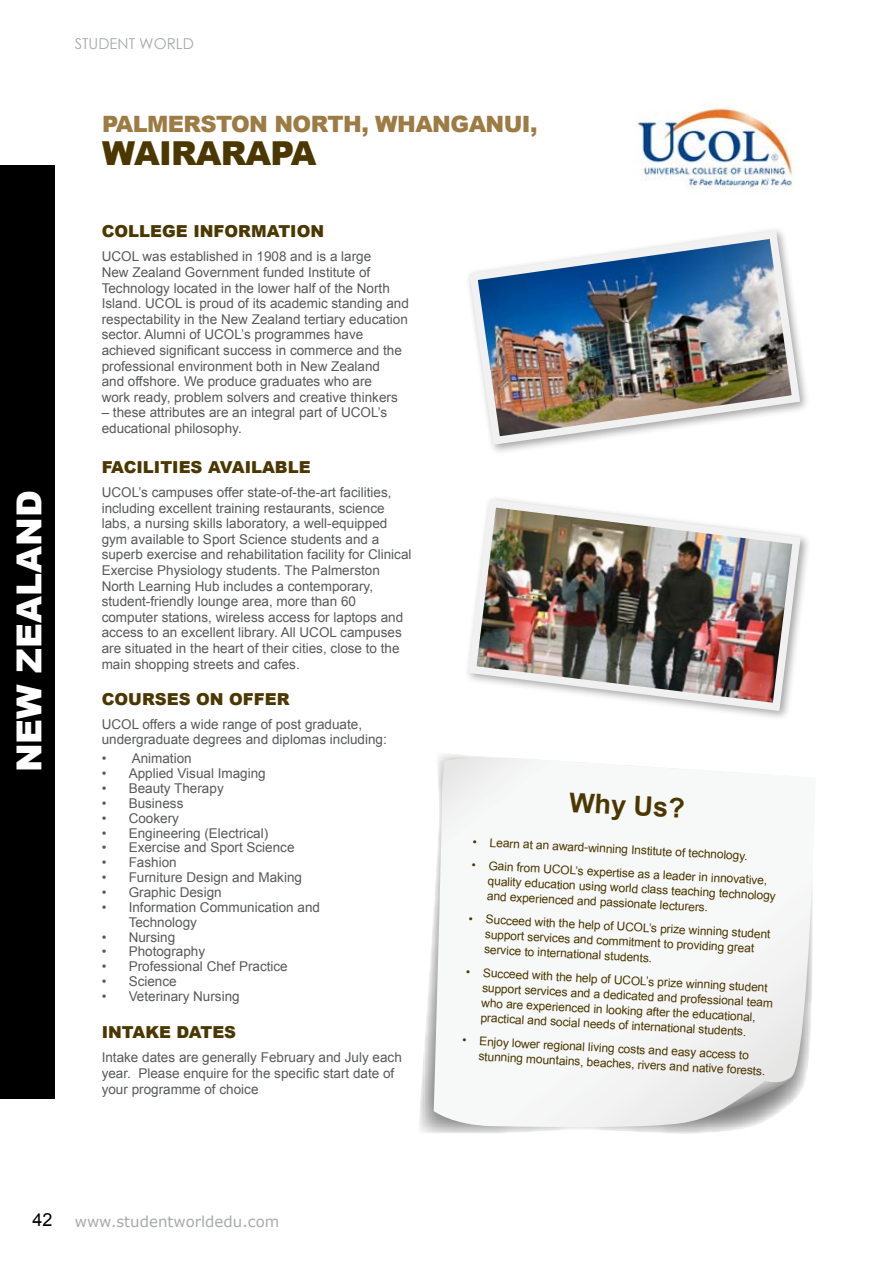
<style>
.page{position:relative;width:893px;height:1263px;background:#fff}
.page>*{position:absolute;margin:0;border:0;box-sizing:border-box;transform-origin:0 0}
.t1{font:900 34.5px "Arial";color:#fff}
.t2{font:900 33px "Arial";letter-spacing:-.025em;color:#4b3700}
.t3{font:700 27px "Arial";color:#4b3700}
.t4{font:900 22.5px "Arial";letter-spacing:-.025em;color:#9d7b44}
.t5{font:18px "Arial";color:#000}
.t6{font:900 16.5px "Arial";color:#4b3700}
.t7{font:15px "Verdana";color:#a7a9ac}
.t8{font:15px "Century Gothic";color:#a7a9ac}
.t9{font:13.5px/15.6px "Arial";color:#58595b}
.t10{font:12px/15px "Arial";color:#4b3700}
</style>
<div class="page">
<img style="left:467px;top:498px;width:338px;height:217px">
<img style="left:636px;top:107px;width:157px;height:87px">
<img style="left:419px;top:754px;width:324px;height:380px">
<svg style="left:434px;top:758px;width:379px;height:370px"></svg>
<img style="left:469px;top:230px;width:335px;height:219px">
<div style="left:0;top:165px;width:54px;height:933px;background:#000"></div>
<h1 class="t1" style="left:4px;top:772px;width:283px;rotate:-90deg">NEW ZEALAND</h1>
<p class="t8" style="left:75px;top:33px;width:121px">STUDENT WORLD</p>
<h3 class="t4" style="left:102px;top:108px;width:437px">PALME RSTON NORTH, WHANGANUI,</h3>
<h2 class="t2" style="left:102px;top:129px;width:216px">WAIRARAPA</h2>
<p class="t6" style="left:102px;top:219px;width:62px">COLLEGE</p>
<p class="t6" style="left:193px;top:219px;width:132px">I NFORMATION</p>
<p class="t9" style="left:102px;top:249px;width:309px">UCOL was established in 1908 and is a large<br>New Zealand Government funded Institute of Technology located in the lower half of the North Island. UCOL is proud of its academic standing and respectability in the New Zealand tertiary education sector. Alumni of UCOL’s programmes have achieved significant success in commerce and the professional environment both in New Zealand<br>and offshore. We produce graduates who are<br>work ready, problem solvers and creative thinkers</p>
<p class="t9" style="left:102px;top:405px;width:287px">– these attributes are an integral part of UCOL’s educational philosophy.</p>
<p class="t6" style="left:102px;top:455px;width:209px">FACILITIES AVAILABLE</p>
<p class="t9" style="left:102px;top:484px;width:311px">UCOL’s campuses offer state-of-the-art facilities, including excellent training restaurants, science labs, a nursing skills laboratory, a well-equipped gym available to Sport Science students and a superb exercise and rehabilitation facility for Clinical Exercise Physiology students. The Palmerston North Learning Hub includes a contemporary, student-friendly lounge area, more than 60 computer stations, wireless access for laptops and access to an excellent library. All UCOL campuses are situated in the heart of their cities, close to the main shopping streets and cafes.</p>
<p class="t6" style="left:102px;top:687px;width:66px">COURSES</p>
<p class="t6" style="left:196px;top:687px;width:46px">ON OFFE</p>
<p class="t6" style="left:277px;top:687px;width:14px">R</p>
<p class="t9" style="left:102px;top:716px;width:287px">UCOL offers a wide range of post graduate, undergraduate degrees and diplomas including:</p>
<p class="t9" style="left:102px;top:751px;width:92px">• Animation</p>
<p class="t9" style="left:102px;top:766px;width:166px">• Applied Visual Imaging</p>
<p class="t9" style="left:102px;top:781px;width:124px">• Beauty Therapy</p>
<p class="t9" style="left:102px;top:795px;width:83px">• Business</p>
<p class="t9" style="left:102px;top:810px;width:79px">• Cookery</p>
<p class="t9" style="left:102px;top:825px;width:168px">• Engineering (Electrical)</p>
<p class="t9" style="left:102px;top:840px;width:194px">• Exercise and Sport Science</p>
<p class="t9" style="left:102px;top:855px;width:77px">• Fashion</p>
<p class="t9" style="left:102px;top:870px;width:202px">• Furniture Design and Making</p>
<p class="t9" style="left:102px;top:885px;width:122px">• Graphic Design</p>
<p class="t9" style="left:129px;top:900px;width:193px;line-height:14.9px;text-indent:-27px">• Information Communication and<br>Technology</p>
<p class="t9" style="left:102px;top:929px;width:75px">• Nursing</p>
<p class="t9" style="left:102px;top:944px;width:105px">• Photography</p>
<p class="t9" style="left:102px;top:959px;width:188px">• Professional Chef Practice</p>
<p class="t9" style="left:102px;top:974px;width:77px">• Science</p>
<p class="t9" style="left:102px;top:988px;width:140px">• Veterinary Nursing</p>
<p class="t6" style="left:102px;top:1020px;width:123px">I NTAKE DATES</p>
<p class="t9" style="left:102px;top:1050px;width:302px">Intake dates are generally February and July each year. Please enquire for the specific start date of your programme of choice</p>
<h3 class="t3" style="left:570px;top:784px;width:117px;rotate:3deg">Why Us?</h3>
<p class="t10" style="left:473px;top:830px;width:277px;line-height:23.5px;rotate:3deg">• Learn at an award-winning Institute of technology. •</p>
<p class="t10" style="left:488px;top:873px;width:290px;rotate:3deg">quality education using world class teaching technology</p>
<p class="t10" style="left:489px;top:858px;width:280px;rotate:3deg">Gain from UCOL’s expertise as a leader in innovative,</p>
<p class="t10" style="left:487px;top:888px;width:223px;rotate:3deg">and experienced and passionate lecturers.</p>
<p class="t10" style="left:485px;top:927px;width:271px;rotate:3deg">support services and commitment to providing great</p>
<p class="t10" style="left:486px;top:912px;width:287px;rotate:3deg">Succeed with the help of UCOL’s prize winning student</p>
<p class="t10" style="left:485px;top:942px;width:170px;rotate:3deg">service to international students.</p>
<p class="t10" style="left:483px;top:980px;width:293px;rotate:3deg">support services and a dedicated and professional team</p>
<p class="t10" style="left:483px;top:965px;width:287px;rotate:3deg">Succeed with the help of UCOL’s prize winning student</p>
<p class="t10" style="left:482px;top:995px;width:276px;rotate:3deg">who are experienced in looking after the educational, practical and social needs of international students.</p>
<p class="t10" style="left:480px;top:1034px;width:288px;text-indent:-17px;rotate:3deg">• Enjoy lower regional living costs and easy access to stunning mountains, beaches, rivers and native forests.</p>
<h3 class="t5" style="left:33px;top:1208px;width:22px">42</h3>
<p class="t7" style="left:75px;top:1211px;width:206px">www.studentworldedu.com</p>
</div>
